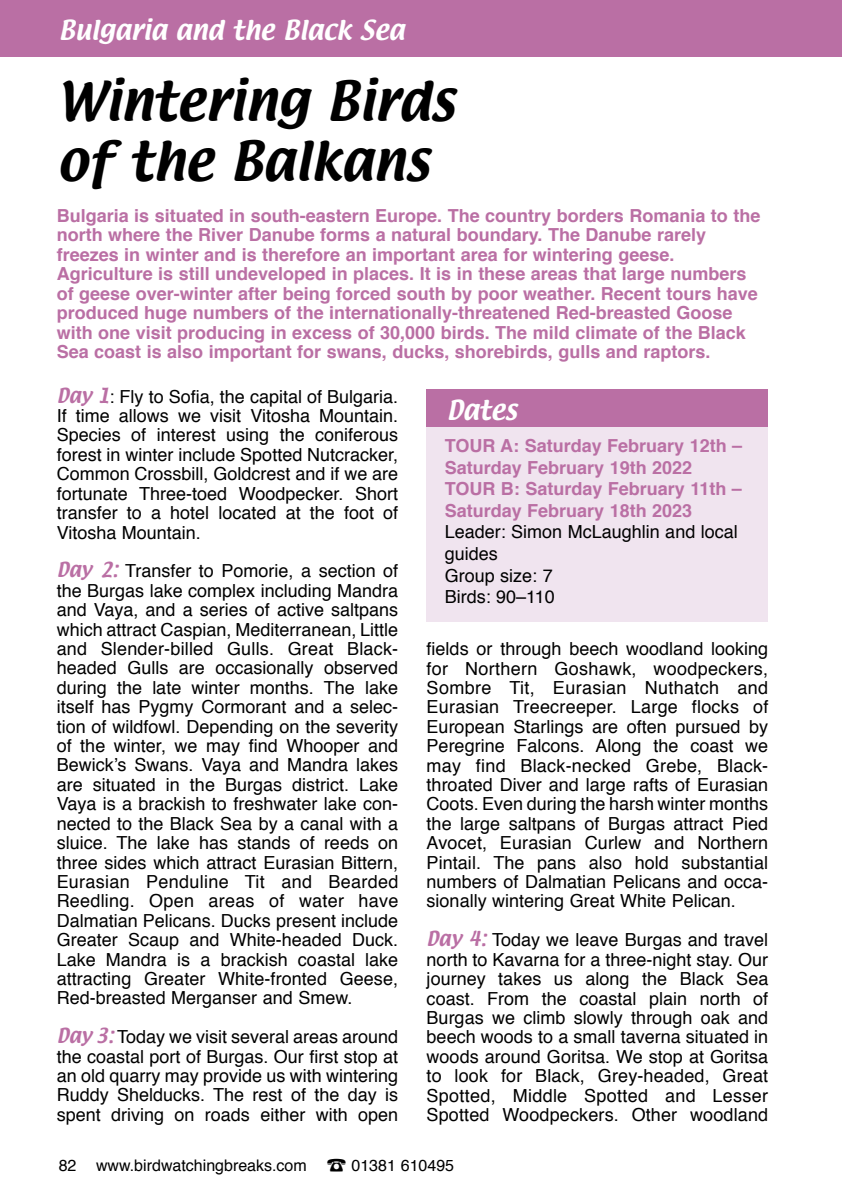
<style>
.page{position:relative;width:842px;height:1191px;background:#fff}
.page>*{position:absolute;margin:0;border:0;box-sizing:border-box;transform-origin:0 0}
.t1{font:48px/60px "Textile";color:#000}
.t2{font:24px "Textile";color:#fff}
.t3{font:18px/19.4px "Helvetica";color:#000;text-align:justify}
.t4{font:700 18px/19.4px "Helvetica";color:#ba6fa4}
.t5{font:16px "Helvetica";color:#000}
.s1{font-family:"Textile";color:#ba6fa4}
</style>
<div class="page">
<div style="left:0;top:0;width:842px;height:57px;background:#ba6fa4"></div>
<div style="left:427px;top:426px;width:341px;height:196px;background:#f0e4ef"></div>
<div style="left:427px;top:389px;width:341px;height:37px;background:#ba6fa4"></div>
<h2 class="t2" style="left:59px;top:14px;width:347px">Bulgaria and the Black Sea</h2>
<h1 class="t1" style="left:57px;top:73px;width:400px">Wintering Birds of the Balkans</h1>
<p class="t4" style="left:57px;top:206px;width:705px">Bulgaria is situated in south-eastern Europe. The country borders Romania to the north where the River Danube forms a natural boundary. The Danube rarely freezes in winter and is therefore an important area for wintering geese.<br>Agriculture is still undeveloped in places. It is in these areas that large numbers of geese over-winter after being forced south by poor weather. Recent tours have produced huge numbers of the internationally-threatened Red-breasted Goose with one visit producing in excess of 30,000 birds. The mild climate of the Black Sea coast is also important for swans, ducks, shorebirds, gulls and raptors.</p>
<p class="t3" style="left:57px;top:387px;width:343px"><span class="s1">Day 1</span>: Fly to Sofia, the capital of Bulgaria.<br>If time allows we visit Vitosha Mountain.<br>Species of interest using the coniferous forest in winter include Spotted Nutcracker, Common Crossbill, Goldcrest and if we are fortunate Three-toed Woodpecker. Short transfer to a hotel located at the foot of Vitosha Mountain.</p>
<p class="t3" style="left:57px;top:562px;width:343px"><span class="s1">Day 2:</span> Transfer to Pomorie, a section of the Burgas lake complex including Mandra and Vaya, and a series of active saltpans which attract Caspian, Mediterranean, Little and Slender-billed Gulls. Great Black&shy;headed Gulls are occasionally observed during the late winter months. The lake itself has Pygmy Cormorant and a selec&shy;tion of wildfowl. Depending on the severity of the winter, we may find Whooper and Bewick’s Swans. Vaya and Mandra lakes are situated in the Burgas district. Lake Vaya is a brackish to freshwater lake con&shy;nected to the Black Sea by a canal with a sluice. The lake has stands of reeds on three sides which attract Eurasian Bittern, Eurasian Penduline Tit and Bearded Reedling. Open areas of water have Dalmatian Pelicans. Ducks present include Greater Scaup and White-headed Duck.<br>Lake Mandra is a brackish coastal lake attracting Greater White-fronted Geese, Red-breasted Merganser and Smew.</p>
<p class="t3" style="left:57px;top:1027px;width:343px"><span class="s1">Day 3:</span> Today we visit several areas around the coastal port of Burgas. Our first stop at an old quarry may provide us with wintering Ruddy Shelducks. The rest of the day is spent driving on roads either with open</p>
<h2 class="t2" style="left:447px;top:393px;width:72px">Dates</h2>
<p class="t4" style="left:445px;top:435px;width:299px;line-height:21.6px">TOUR A: Saturday February 12th –<br>Saturday February 19th 2022<br>TOUR B: Saturday February 11th –<br>Saturday February 18th 2023</p>
<p class="t3" style="left:445px;top:522px;width:295px;line-height:21.6px;text-align:left">Leader: Simon McLaughlin and local guides<br>Group size: 7<br>Birds: 90–110</p>
<p class="t3" style="left:427px;top:639px;width:343px">fields or through beech woodland looking for Northern Goshawk, woodpeckers, Sombre Tit, Eurasian Nuthatch and Eurasian Treecreeper. Large flocks of European Starlings are often pursued by Peregrine Falcons. Along the coast we may find Black-necked Grebe, Black&shy;throated Diver and large rafts of Eurasian Coots. Even during the harsh winter months the large saltpans of Burgas attract Pied Avocet, Eurasian Curlew and Northern Pintail. The pans also hold substantial numbers of Dalmatian Pelicans and occa&shy;sionally wintering Great White Pelican.</p>
<p class="t3" style="left:427px;top:930px;width:343px"><span class="s1">Day 4:</span> Today we leave Burgas and travel north to Kavarna for a three-night stay. Our journey takes us along the Black Sea coast. From the coastal plain north of Burgas we climb slowly through oak and beech woods to a small taverna situated in woods around Goritsa. We stop at Goritsa to look for Black, Grey-headed, Great Spotted, Middle Spotted and Lesser Spotted Woodpeckers. Other woodland</p>
<p class="t5" style="left:59px;top:1152px;width:397px">82 www.birdwatchingbreaks.com ☎ 01381 610495</p>
</div>
